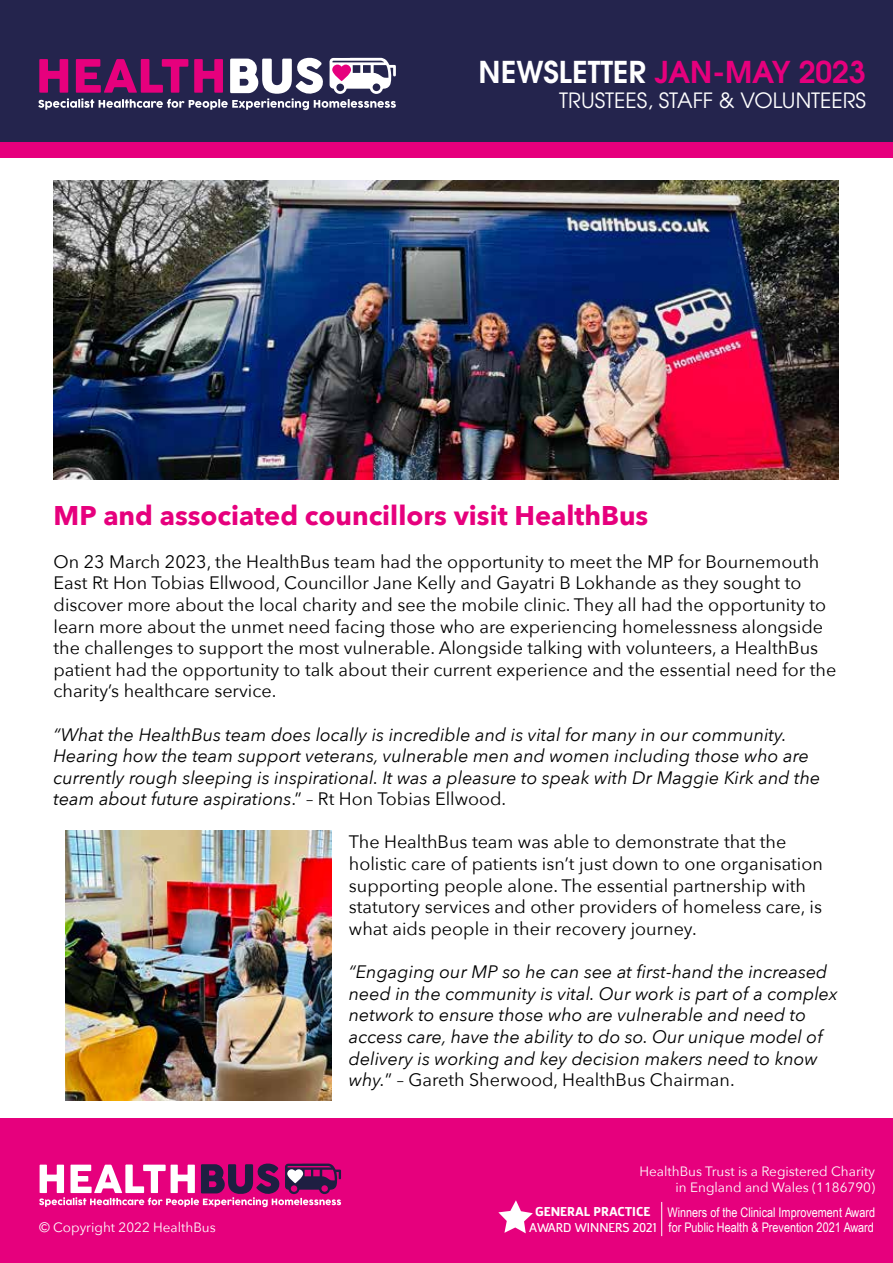
<style>
.page{position:relative;width:893px;height:1263px;background:#fff}
.page>*{position:absolute;margin:0;border:0;box-sizing:border-box;transform-origin:0 0}
.t1{font:700 30px "Te X Gyre Adventor";color:#e6007d}
.t2{font:700 27px "Avenir Next";color:#e6007d}
.t3{font:21px "Te X Gyre Adventor";color:#fff}
.t4{font:18px/21.6px "Avenir Next";color:#000}
.t5{font:italic 18px/21.6px "Avenir Next";color:#000}
.t6{font:13.5px/16.2px "Avenir Next";color:#fff;text-align:right}
.t7{font:13.2px "Arial Narrow";color:#fff}
.t8{font:13.2px "Argumentum";color:#fff}
.t9{font:700 13.2px "Argumentum";color:#fff}
.s1{color:#fff}
.s2{font-style:normal}
</style>
<div class="page">
<div style="left:0;top:1118px;width:893px;height:145px;background:#e6007d"></div>
<svg style="left:39px;top:1163px;width:302px;height:44px"></svg>
<hr style="left:661px;top:1202px;width:1px;height:34px;background:#fff">
<svg style="left:498px;top:1200px;width:35px;height:33px"></svg>
<img style="left:54px;top:181px;width:785px;height:299px">
<img style="left:65px;top:830px;width:267px;height:270px">
<div style="left:0;top:0;width:893px;height:151px;background:#24244d"></div>
<svg style="left:38px;top:58px;width:358px;height:52px"></svg>
<div style="left:0;top:142px;width:893px;height:16px;background:#e6007d"></div>
<h1 class="t1" style="left:479px;top:46px;width:389px"><span class="s1">NEWSLETTER</span> JAN-MAY 2023</h1>
<p class="t3" style="left:559px;top:84px;width:308px">TRUSTEES, STAFF &amp; VOLUNTEERS</p>
<h2 class="t2" style="left:54px;top:492px;width:596px">MP and associated councillors visit HealthBus</h2>
<p class="t4" style="left:54px;top:550px;width:784px">On 23 March 2023, the HealthBus team had the opportunity to meet the MP for Bournemouth East Rt Hon Tobias Ellwood, Councillor Jane Kelly and Gayatri B Lokhande as they sought to discover more about the local charity and see the mobile clinic. They all had the opportunity to learn more about the unmet need facing those who are experiencing homelessness alongside the challenges to support the most vulnerable. Alongside talking with volunteers, a HealthBus patient had the opportunity to talk about their current experience and the essential need for the charity’s healthcare service.</p>
<p class="t5" style="left:54px;top:723px;width:768px">“What the HealthBus team does locally is incredible and is vital for many in our community.<br>Hearing how the team support veterans, vulnerable men and women including those who are currently rough sleeping is inspirational. It was a pleasure to speak with Dr Maggie Kirk and the team about future aspirations<span class="s2">.” – Rt Hon Tobias Ellwood.</span></p>
<p class="t4" style="left:349px;top:831px;width:475px">The HealthBus team was able to demonstrate that the holistic care of patients isn’t just down to one organisation supporting people alone. The essential partnership with statutory services and other providers of homeless care, is what aids people in their recovery journey.</p>
<p class="t5" style="left:349px;top:960px;width:490px">“Engaging our MP so he can see at first-hand the increased need in the community is vital. Our work is part of a complex network to ensure those who are vulnerable and need to access care, have the ability to do so. Our unique model of delivery is working and key decision makers need to know why.<span class="s2">” – Gareth Sherwood, HealthBus Chairman.</span></p>
<p class="t6" style="left:640px;top:1162px;width:237px">HealthBus Trust is a Registered Charity in England and Wales (1186790)</p>
<p class="t9" style="left:535px;top:1203px;width:117px">GENERAL PRACTICE</p>
<p class="t8" style="left:529px;top:1219px;width:129px">AWARD WINNERS 2021</p>
<p class="t7" style="left:667px;top:1202px;width:209px">Winners of the Clinical Improvement Award</p>
<p class="t6" style="left:39px;top:1218px;width:178px">© Copyright 2022 HealthBus</p>
<p class="t7" style="left:669px;top:1218px;width:207px">for Public Health &amp; Prevention 2021 Award</p>
</div>
